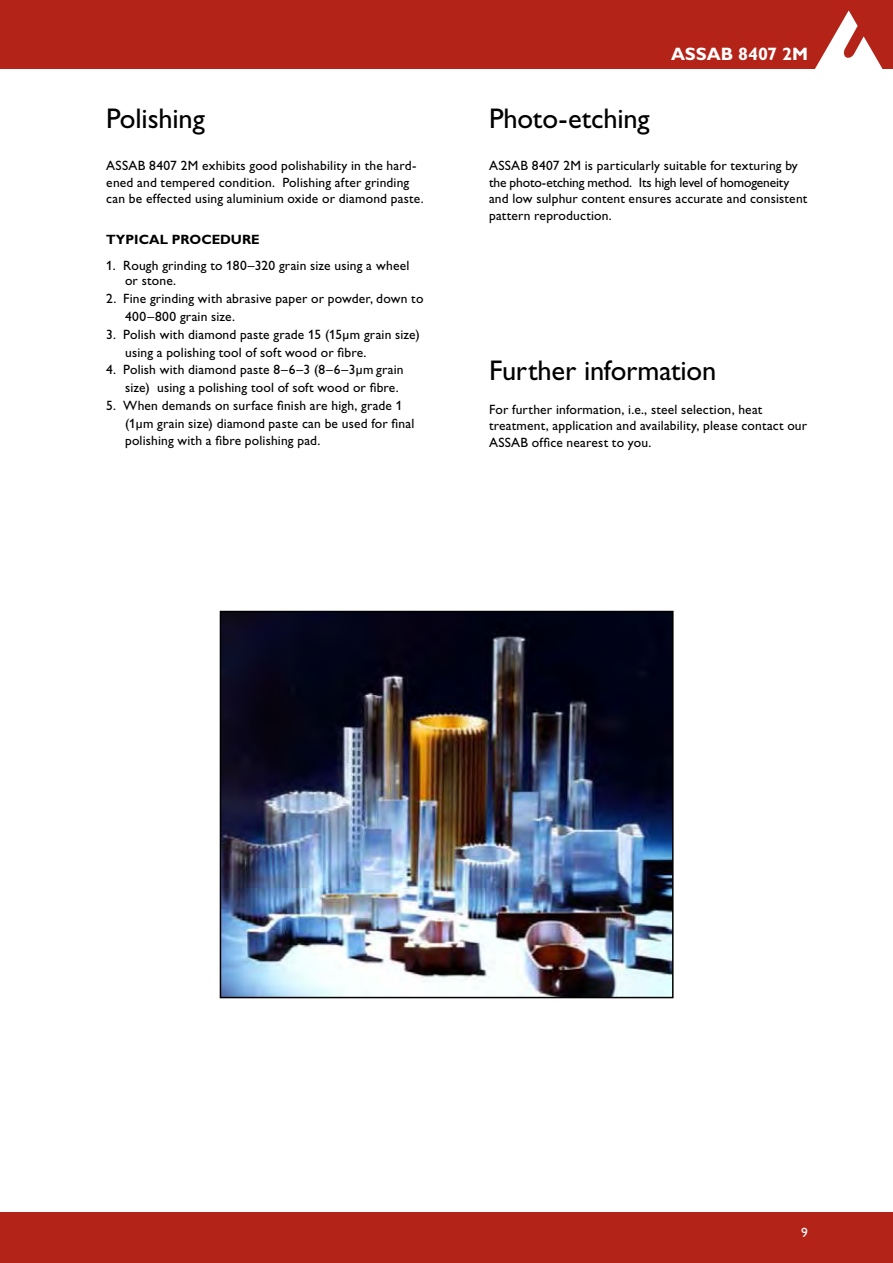
<style>
.page{position:relative;width:893px;height:1263px;background:#fff}
.page>*{position:absolute;margin:0;border:0;box-sizing:border-box;transform-origin:0 0}
.t1{font:28.5px "Assab Gill";letter-spacing:-.005em;color:#000}
.t2{font:700 18px "Assab Gill";color:#fff}
.t3{font:13.5px/16.5px "Assab Gill";letter-spacing:.01em;color:#000}
.t4{font:700 13.5px "Assab Gill";color:#000}
.t5{font:13.5px "Assab Gill";color:#fff}
</style>
<div class="page">
<div style="left:0;top:1212px;width:893px;height:51px;background:#b32317"></div>
<div style="left:0;top:0;width:893px;height:68px;background:#b32317"></div>
<svg style="left:811px;top:10px;width:76px;height:59px"></svg>
<img style="left:223px;top:614px;width:448px;height:381px">
<div style="left:220px;top:611px;width:454px;height:387px;border:2px solid #000"></div>
<h2 class="t2" style="left:671px;top:44px;width:138px">ASSAB 8407 2M</h2>
<h1 class="t1" style="left:106px;top:103px;width:100px">Polishing</h1>
<h1 class="t1" style="left:489px;top:103px;width:162px">Photo-etching</h1>
<p class="t3" style="left:106px;top:158px;width:319px">ASSAB 8407 2M exhibits good polishability in the hard&shy;ened and tempered condition. Polishing after grinding can be effected using aluminium oxide or diamond paste.</p>
<p class="t4" style="left:106px;top:231px;width:155px">TYPICAL PROCEDURE</p>
<p class="t3" style="left:125px;top:258px;width:286px;line-height:15.6px;text-indent:-19px">1. Rough grinding to 180–320 grain size using a wheel or stone.</p>
<p class="t3" style="left:125px;top:290px;width:300px;line-height:17.9px;text-indent:-19px">2. Fine grinding with abrasive paper or powder, down to<br>400–800 grain size.</p>
<p class="t3" style="left:125px;top:325px;width:296px;line-height:17.9px;text-indent:-19px">3. Polish with diamond paste grade 15 (15µm grain size) using a polishing tool of soft wood or fibre.</p>
<p class="t3" style="left:125px;top:361px;width:280px;line-height:17.9px;text-indent:-19px">4. Polish with diamond paste 8–6–3 (8–6–3µm grain size) using a polishing tool of soft wood or fibre.</p>
<p class="t3" style="left:125px;top:397px;width:291px;line-height:17.9px;text-indent:-19px">5. When demands on surface finish are high, grade 1 (1µm grain size) diamond paste can be used for final polishing with a fibre polishing pad.</p>
<p class="t3" style="left:489px;top:158px;width:320px">ASSAB 8407 2M is particularly suitable for texturing by the photo-etching method. Its high level of homogeneity and low sulphur content ensures accurate and consistent pattern reproduction.</p>
<h1 class="t1" style="left:489px;top:355px;width:229px">Further information</h1>
<p class="t3" style="left:489px;top:401px;width:320px">For further information, i.e., steel selection, heat treatment, application and availability, please contact our<br>ASSAB office nearest to you.</p>
<p class="t5" style="left:801px;top:1225px;width:8px">9</p>
</div>
